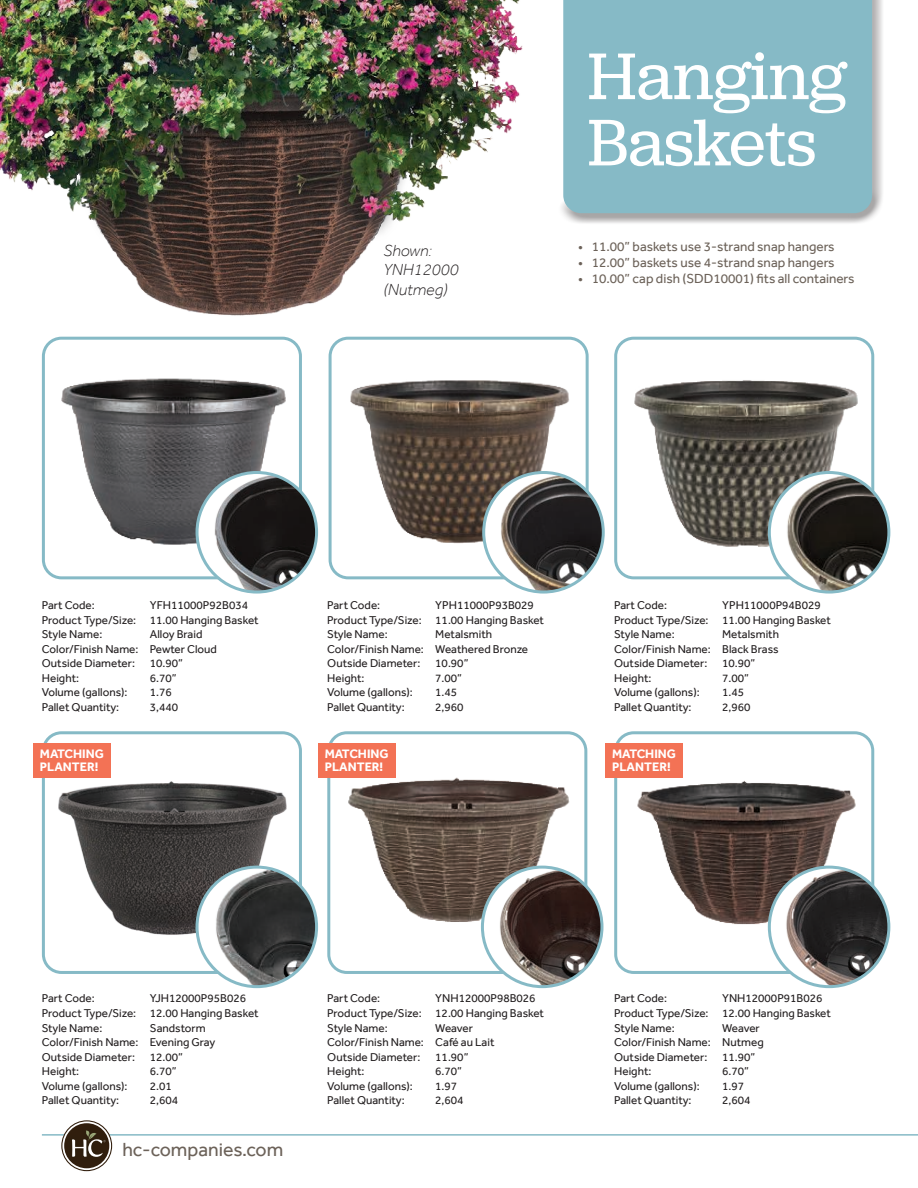
<style>
.page{position:relative;width:918px;height:1188px;background:#fff}
.page>*{position:absolute;margin:0;border:0;box-sizing:border-box;transform-origin:0 0}
.t1{font:68.55px/66.3px "Jubilat";color:#fff}
.t2{font:19.5px "Effra";color:#6c6259}
.t3{font:italic 300 16.5px/19.8px "Effra";color:#231f20}
.t4{font:13.5px "Effra";color:#6c6259}
.t5{font:700 12.6px/13px "Effra";color:#fff}
.t6{font:11.7px/14.5px "Effra";color:#231f20}
</style>
<div class="page">
<svg style="left:579px;top:0;width:304px;height:223px;background:#c6c6c6"></svg>
<div style="left:579px;top:0;width:293px;height:213px;background:#86bac6"></div>
<img style="left:0;top:0;width:579px;height:316px">
<img style="left:61px;top:378px;width:225px;height:167px">
<div style="left:42px;top:337px;width:260px;height:242px;border:3px solid #86bac6;border-radius:18px"></div>
<img style="left:197px;top:473px;width:119px;height:118px">
<div style="left:196px;top:471px;width:122px;height:123px;border:3px solid #86bac6;border-radius:50%"></div>
<img style="left:350px;top:380px;width:222px;height:188px">
<div style="left:329px;top:337px;width:260px;height:242px;border:3px solid #86bac6;border-radius:18px"></div>
<img style="left:484px;top:473px;width:119px;height:119px;border-radius:60px">
<div style="left:482px;top:471px;width:123px;height:123px;border:3px solid #86bac6;border-radius:50%"></div>
<img style="left:634px;top:380px;width:224px;height:167px">
<div style="left:614px;top:337px;width:260px;height:242px;border:3px solid #86bac6;border-radius:18px"></div>
<img style="left:769px;top:473px;width:119px;height:117px">
<div style="left:768px;top:471px;width:122px;height:123px;border:3px solid #86bac6;border-radius:50%"></div>
<img style="left:54px;top:735px;width:238px;height:230px">
<div style="left:42px;top:731px;width:260px;height:243px;border:3px solid #86bac6;border-radius:18px"></div>
<img style="left:197px;top:867px;width:120px;height:120px;border-radius:60px">
<div style="left:196px;top:866px;width:122px;height:122px;border:3px solid #86bac6;border-radius:50%"></div>
<img style="left:348px;top:777px;width:222px;height:181px">
<div style="left:327px;top:731px;width:260px;height:243px;border:3px solid #86bac6;border-radius:18px"></div>
<img style="left:482px;top:867px;width:120px;height:120px;border-radius:60px">
<div style="left:481px;top:866px;width:122px;height:122px;border:3px solid #86bac6;border-radius:50%"></div>
<img style="left:637px;top:781px;width:220px;height:177px">
<div style="left:614px;top:731px;width:260px;height:243px;border:3px solid #86bac6;border-radius:18px"></div>
<img style="left:769px;top:867px;width:120px;height:120px;border-radius:60px">
<div style="left:768px;top:866px;width:122px;height:122px;border:3px solid #86bac6;border-radius:50%"></div>
<div style="left:34px;top:743px;width:77px;height:35px;background:#f37255"></div>
<div style="left:318px;top:743px;width:78px;height:35px;background:#f37255"></div>
<div style="left:606px;top:743px;width:77px;height:35px;background:#f37255"></div>
<hr style="left:42px;top:1134px;width:876px;height:2px;background:#86bac6">
<svg style="left:61px;top:1120px;width:51px;height:51px"></svg>
<h3 class="t3" style="left:384px;top:242px;width:77px">Shown:<br>YNH12000 (Nutmeg)</h3>
<h1 class="t1" style="left:588px;top:50px;width:260px">Hanging<br>Baskets</h1>
<p class="t4" style="left:578px;top:240px;width:258px">• 11.00” baskets use 3-strand snap hangers</p>
<p class="t4" style="left:578px;top:256px;width:258px">• 12.00” baskets use 4-strand snap hangers</p>
<p class="t4" style="left:578px;top:272px;width:278px">• 10.00” cap dish (SDD10001) fits all containers</p>
<p class="t6" style="left:42px;top:598px;width:54px">Part Code:</p>
<p class="t6" style="left:42px;top:598px;width:218px;text-indent:108px">YFH11000P92B034<br>Product Type/Size: 11.00 Hanging Basket<br>Style Name:</p>
<p class="t6" style="left:42px;top:627px;width:177px;text-indent:108px">Alloy Braid<br>Color/Finish Name: Pewter Cloud<br>Outside Diameter:</p>
<p class="t6" style="left:150px;top:656px;width:35px">10.90”</p>
<p class="t6" style="left:327px;top:598px;width:54px">Part Code:</p>
<p class="t6" style="left:327px;top:598px;width:218px;text-indent:108px">YPH11000P93B029<br>Product Type/Size: 11.00 Hanging Basket<br>Style Name:</p>
<p class="t6" style="left:327px;top:627px;width:202px;text-indent:108px">Metalsmith<br>Color/Finish Name: Weathered Bronze<br>Outside Diameter:</p>
<p class="t6" style="left:435px;top:656px;width:35px">10.90”</p>
<p class="t6" style="left:614px;top:598px;width:54px">Part Code:</p>
<p class="t6" style="left:614px;top:598px;width:218px;text-indent:108px">YPH11000P94B029<br>Product Type/Size: 11.00 Hanging Basket<br>Style Name:</p>
<p class="t6" style="left:614px;top:627px;width:166px;text-align:justify;text-indent:108px">Metalsmith Color/Finish Name: Black Brass Outside Diameter:</p>
<p class="t6" style="left:722px;top:656px;width:35px">10.90”</p>
<p class="t6" style="left:42px;top:671px;width:39px">Height:</p>
<p class="t6" style="left:150px;top:671px;width:28px">6.70”</p>
<p class="t6" style="left:42px;top:685px;width:87px">Volume (gallons):</p>
<p class="t6" style="left:150px;top:685px;width:24px">1.76</p>
<p class="t6" style="left:42px;top:700px;width:79px">Pallet Quantity:</p>
<p class="t6" style="left:150px;top:700px;width:30px">3,440</p>
<p class="t6" style="left:327px;top:671px;width:39px">Height:</p>
<p class="t6" style="left:435px;top:671px;width:28px">7.00”</p>
<p class="t6" style="left:327px;top:685px;width:87px">Volume (gallons):</p>
<p class="t6" style="left:435px;top:685px;width:24px">1.45</p>
<p class="t6" style="left:327px;top:700px;width:79px">Pallet Quantity:</p>
<p class="t6" style="left:435px;top:700px;width:30px">2,960</p>
<p class="t6" style="left:614px;top:671px;width:39px">Height:</p>
<p class="t6" style="left:722px;top:671px;width:28px">7.00”</p>
<p class="t6" style="left:614px;top:685px;width:87px">Volume (gallons):</p>
<p class="t6" style="left:722px;top:685px;width:24px">1.45</p>
<p class="t6" style="left:614px;top:700px;width:79px">Pallet Quantity:</p>
<p class="t6" style="left:722px;top:700px;width:30px">2,960</p>
<p class="t5" style="left:40px;top:748px;width:65px">MATCHING<br>PLANTER!</p>
<p class="t5" style="left:325px;top:748px;width:65px">MATCHING<br>PLANTER!</p>
<p class="t5" style="left:612px;top:748px;width:65px">MATCHING<br>PLANTER!</p>
<p class="t6" style="left:42px;top:992px;width:54px">Part Code:</p>
<p class="t6" style="left:42px;top:992px;width:218px;text-indent:108px">YJH12000P95B026<br>Product Type/Size: 12.00 Hanging Basket<br>Style Name:</p>
<p class="t6" style="left:42px;top:1021px;width:175px;text-indent:108px">Sandstorm<br>Color/Finish Name: Evening Gray<br>Outside Diameter:</p>
<p class="t6" style="left:150px;top:1050px;width:35px">12.00”</p>
<p class="t6" style="left:327px;top:992px;width:54px">Part Code:</p>
<p class="t6" style="left:327px;top:992px;width:218px;text-indent:108px">YNH12000P98B026<br>Product Type/Size: 12.00 Hanging Basket<br>Style Name:</p>
<p class="t6" style="left:327px;top:1021px;width:169px;text-indent:108px">Weaver<br>Color/Finish Name: Café au Lait<br>Outside Diameter:</p>
<p class="t6" style="left:435px;top:1050px;width:35px">11.90”</p>
<p class="t6" style="left:614px;top:992px;width:54px">Part Code:</p>
<p class="t6" style="left:614px;top:992px;width:218px;text-indent:108px">YNH12000P91B026<br>Product Type/Size: 12.00 Hanging Basket<br>Style Name:</p>
<p class="t6" style="left:614px;top:1021px;width:151px;text-indent:108px">Weaver<br>Color/Finish Name: Nutmeg<br>Outside Diameter:</p>
<p class="t6" style="left:722px;top:1050px;width:35px">11.90”</p>
<p class="t6" style="left:42px;top:1064px;width:39px">Height:</p>
<p class="t6" style="left:150px;top:1064px;width:28px">6.70”</p>
<p class="t6" style="left:42px;top:1079px;width:87px">Volume (gallons):</p>
<p class="t6" style="left:150px;top:1079px;width:24px">2.01</p>
<p class="t6" style="left:42px;top:1094px;width:79px">Pallet Quantity:</p>
<p class="t6" style="left:150px;top:1094px;width:30px">2,604</p>
<p class="t6" style="left:327px;top:1064px;width:39px">Height:</p>
<p class="t6" style="left:435px;top:1064px;width:28px">6.70”</p>
<p class="t6" style="left:327px;top:1079px;width:87px">Volume (gallons):</p>
<p class="t6" style="left:435px;top:1079px;width:24px">1.97</p>
<p class="t6" style="left:327px;top:1094px;width:79px">Pallet Quantity:</p>
<p class="t6" style="left:435px;top:1094px;width:30px">2,604</p>
<p class="t6" style="left:614px;top:1064px;width:39px">Height:</p>
<p class="t6" style="left:722px;top:1064px;width:28px">6.70”</p>
<p class="t6" style="left:614px;top:1079px;width:87px">Volume (gallons):</p>
<p class="t6" style="left:722px;top:1079px;width:24px">1.97</p>
<p class="t6" style="left:614px;top:1094px;width:79px">Pallet Quantity:</p>
<p class="t6" style="left:722px;top:1094px;width:30px">2,604</p>
<h2 class="t2" style="left:122px;top:1140px;width:162px">hc-companies.com</h2>
</div>
